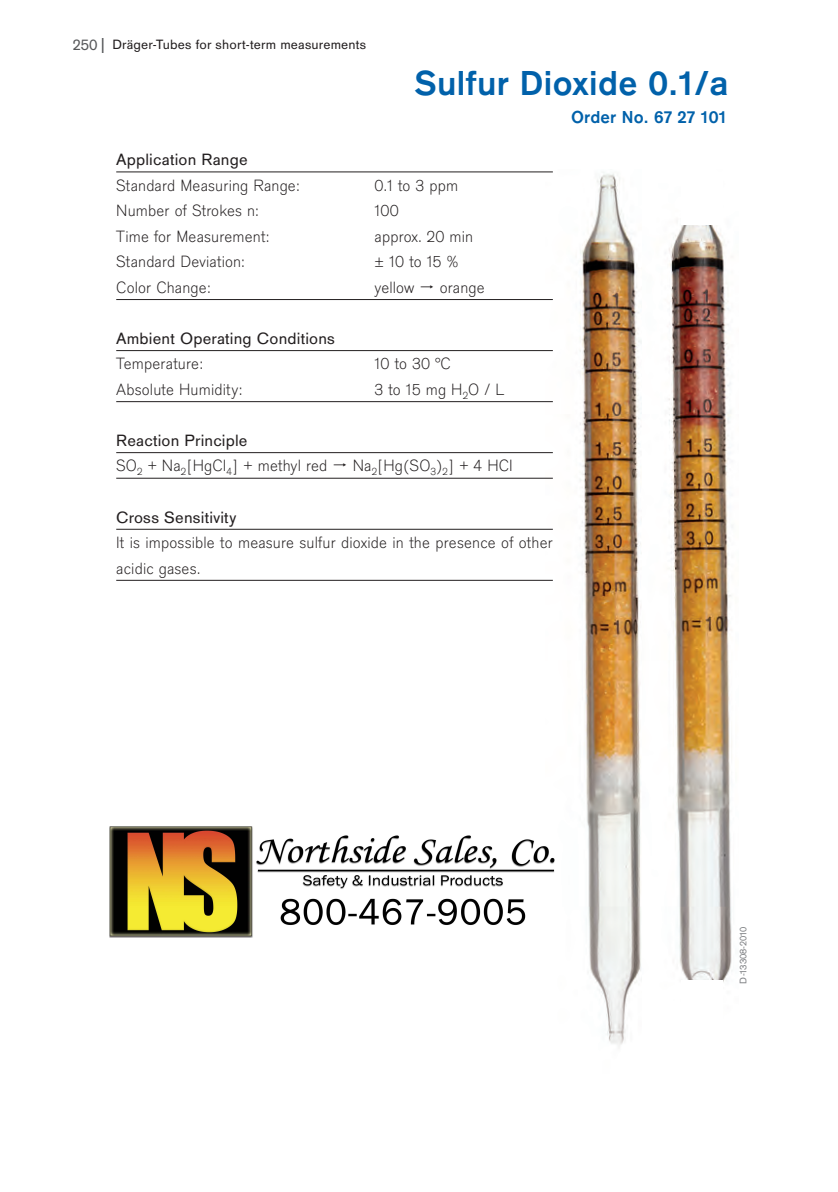
<style>
.page{position:relative;width:838px;height:1192px;background:#fff}
.page>*{position:absolute;margin:0;border:0;box-sizing:border-box;transform-origin:0 0}
.t1{font:700 36px "Draeger San";letter-spacing:.01em;color:#0161aa}
.t2{font:700 18px "Draeger San";letter-spacing:.01em;color:#0161aa}
.t3{font:300 17px/25.6px "Draeger San";letter-spacing:.01em;color:#231f20}
.t4{font:17px "Draeger San";letter-spacing:.01em;color:#231f20}
.t5{font:14px "Draeger San";letter-spacing:.01em;color:#231f20}
.t6{font:10px "Draeger San";color:#808285}
.s1{font-size:16px;color:#57585a}
.s2{font-size:18px;color:#57585a}
.s3{font-weight:400}
</style>
<div class="page">
<img style="left:546px;top:172px;width:186px;height:875px">
<hr style="left:116px;top:171px;width:437px;height:1px;background:#231f20">
<hr style="left:116px;top:299px;width:437px;height:1px;background:#231f20">
<hr style="left:116px;top:350px;width:437px;height:1px;background:#231f20">
<hr style="left:116px;top:401px;width:437px;height:1px;background:#231f20">
<hr style="left:116px;top:452px;width:437px;height:1px;background:#231f20">
<hr style="left:116px;top:478px;width:437px;height:1px;background:#231f20">
<hr style="left:116px;top:529px;width:437px;height:1px;background:#231f20">
<hr style="left:116px;top:580px;width:437px;height:1px;background:#231f20">
<div style="left:682px;top:980px;width:41px;height:50px;background:#fff"></div>
<div style="left:682px;top:174px;width:41px;height:50px;background:#fff"></div>
<img style="left:110px;top:826px;width:444px;height:111px">
<p class="t5" style="left:73px;top:36px;width:295px"><span class="s1">250</span><span class="s2">|</span> Dräger-Tubes for short-term measurements</p>
<h1 class="t1" style="left:414px;top:61px;width:316px">Sulfur Dioxide 0.1/a</h1>
<p class="t2" style="left:571px;top:106px;width:157px">Order No. 67 27 101</p>
<p class="t4" style="left:116px;top:149px;width:133px">Application Range</p>
<p class="t3" style="left:116px;top:172px;width:185px">Standard Measuring Range:</p>
<p class="t3" style="left:375px;top:172px;width:85px">0.1 to 3 ppm</p>
<p class="t3" style="left:116px;top:197px;width:144px">Number of Strokes n:</p>
<p class="t3" style="left:375px;top:197px;width:26px">100</p>
<p class="t3" style="left:116px;top:223px;width:155px">Time for Measurement:</p>
<p class="t3" style="left:375px;top:223px;width:100px">approx. 20 min</p>
<p class="t3" style="left:116px;top:248px;width:130px">Standard Deviation:</p>
<p class="t3" style="left:375px;top:248px;width:85px">± 10 to 15 %</p>
<p class="t3" style="left:116px;top:274px;width:96px">Color Change:</p>
<p class="t3" style="left:375px;top:274px;width:41px">yellow</p>
<p class="t3" style="left:440px;top:274px;width:47px">orange</p>
<p class="t4" style="left:116px;top:328px;width:220px">Ambient Operating Conditions</p>
<p class="t3" style="left:116px;top:351px;width:88px">Temperature:</p>
<p class="t3" style="left:375px;top:351px;width:77px">10 to 30 °C</p>
<p class="t3" style="left:116px;top:376px;width:127px">Absolute Humidity:</p>
<p class="t3" style="left:375px;top:376px;width:131px">3 to 15 mg H<sub>2</sub>O / L</p>
<p class="t3" style="left:116px;top:427px;width:213px"><span class="s3">Reaction Principle<br></span>SO<sub>2</sub> + Na<sub>2</sub>[HgCI<sub>4</sub>] + methyl red</p>
<p class="t3" style="left:353px;top:453px;width:162px">Na<sub>2</sub>[Hg(SO<sub>3</sub>)<sub>2</sub>] + 4 HCI</p>
<p class="t4" style="left:116px;top:506px;width:121px">Cross Sensitivity</p>
<p class="t3" style="left:116px;top:529px;width:438px">It is impossible to measure sulfur dioxide in the presence of other acidic gases.</p>
<p class="t6" style="left:737px;top:983px;width:59px;rotate:-90deg">D-13308-2010</p>
</div>
